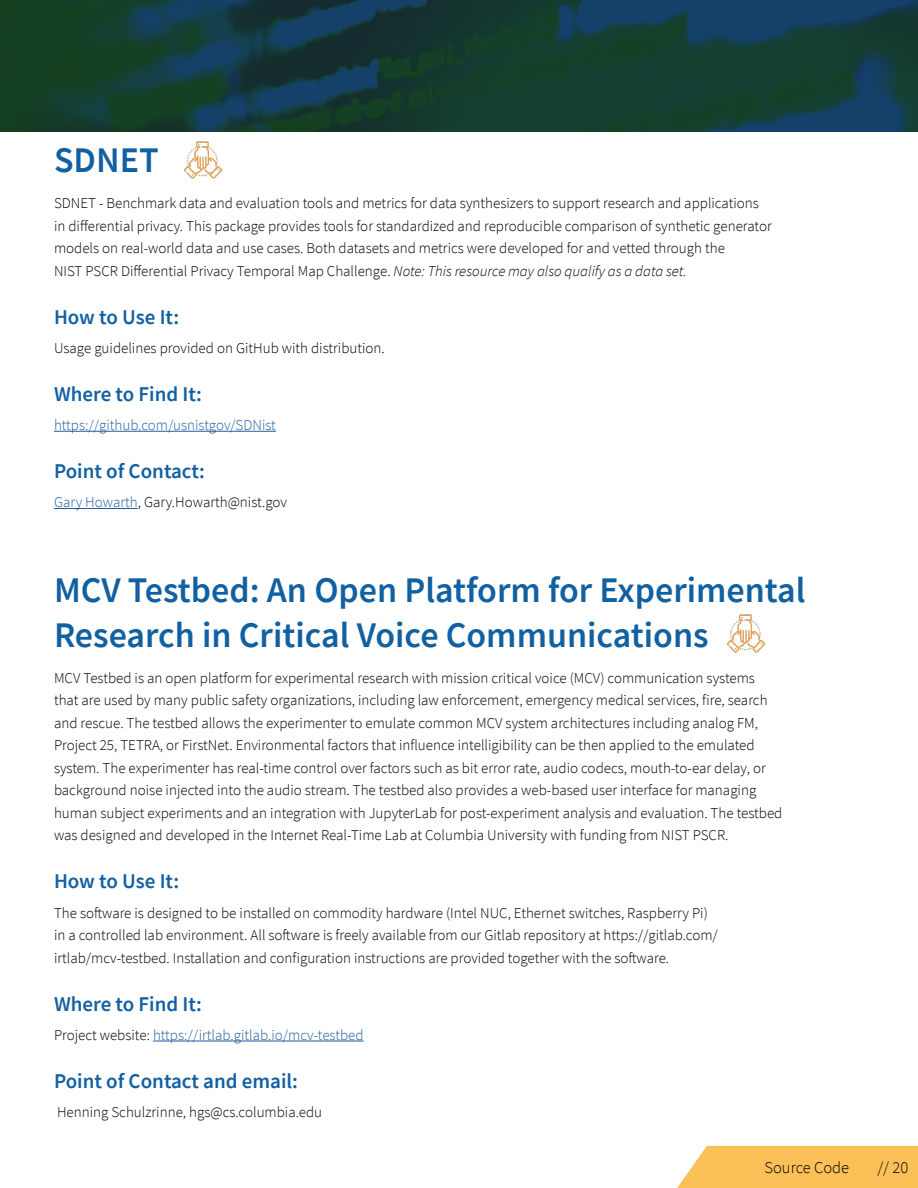
<style>
.page{position:relative;width:918px;height:1188px;background:#fff}
.page>*{position:absolute;margin:0;border:0;box-sizing:border-box;transform-origin:0 0}
.Headline_2{font:600 36px/45px "Source Sans Pro";color:#1160a2}
.Heading_3{font:600 21px "Source Sans Pro";color:#1160a3}
.t1{font:300 16.5px "Source Sans Pro";color:#000}
.Body_Copy{font:300 15px/22.5px "Source Sans Pro";color:#000}
.Body_Copy-2{font:300 15px "Source Sans Pro";color:#215e9e}
.s1{font-style:italic}
.s2{color:#215e9e}
.s3{color:#000}
</style>
<div class="page">
<div style="left:677px;top:1145px;width:241px;height:43px;background:#000;opacity:.33"></div>
<div style="left:677px;top:1146px;width:241px;height:42px;background:#fcc058"></div>
<hr style="left:54px;top:431px;width:222px;height:1px;background:#215e9e">
<hr style="left:54px;top:508px;width:84px;height:1px;background:#215e9e">
<hr style="left:153px;top:1041px;width:211px;height:1px;background:#215e9e">
<img style="left:184px;top:141px;width:38px;height:38px">
<img style="left:727px;top:615px;width:38px;height:37px">
<svg style="left:0;top:0;width:918px;height:132px;background:#143d3a"></svg>
<p class="Headline_2" style="left:54px;top:137px;width:106px">SDNET</p>
<p class="Body_Copy" style="left:54px;top:192px;width:719px">SDNET - Benchmark data and evaluation tools and metrics for data synthesizers to support research and applications in differential privacy. This package provides tools for standardized and reproducible comparison of synthetic generator models on real-world data and use cases. Both datasets and metrics were developed for and vetted through the<br>NIST PSCR Differential Privacy Temporal Map Challenge. <span class="s1">Note: This resource may also qualify as a data set.</span></p>
<p class="Heading_3" style="left:54px;top:303px;width:127px">How to Use It:</p>
<p class="Body_Copy" style="left:54px;top:337px;width:332px">Usage guidelines provided on GitHub with distribution.</p>
<p class="Heading_3" style="left:54px;top:380px;width:150px">Where to Find It:</p>
<p class="Body_Copy-2" style="left:54px;top:416px;width:223px">https://github.com/usnistgov/SDNist</p>
<p class="Heading_3" style="left:54px;top:457px;width:153px">Point of Contact:</p>
<p class="Body_Copy" style="left:54px;top:491px;width:235px"><span class="s2">Gary Howarth</span>, Gary.Howarth@nist.gov</p>
<p class="Headline_2" style="left:54px;top:567px;width:753px">MCV Testbed: An Open Platform for Experimental<br>Research in Critical Voice Communications</p>
<p class="Body_Copy" style="left:54px;top:667px;width:730px">MCV Testbed is an open platform for experimental research with mission critical voice (MCV) communication systems that are used by many public safety organizations, including law enforcement, emergency medical services, fire, search and rescue. The testbed allows the experimenter to emulate common MCV system architectures including analog FM, Project 25, TETRA, or FirstNet. Environmental factors that influence intelligibility can be then applied to the emulated system. The experimenter has real-time control over factors such as bit error rate, audio codecs, mouth-to-ear delay, or background noise injected into the audio stream. The testbed also provides a web-based user interface for managing human subject experiments and an integration with JupyterLab for post-experiment analysis and evaluation. The testbed was designed and developed in the Internet Real-Time Lab at Columbia University with funding from NIST PSCR.</p>
<p class="Heading_3" style="left:54px;top:868px;width:127px">How to Use It:</p>
<p class="Body_Copy" style="left:54px;top:901px;width:665px">The software is designed to be installed on commodity hardware (Intel NUC, Ethernet switches, Raspberry Pi) in a controlled lab environment. All software is freely available from our Gitlab repository at https://gitlab.com/ irtlab/mcv-testbed. Installation and configuration instructions are provided together with the software.</p>
<p class="Heading_3" style="left:54px;top:990px;width:150px">Where to Find It:</p>
<p class="Body_Copy-2" style="left:54px;top:1026px;width:311px"><span class="s3">Project website:</span> https://irtlab.gitlab.io/mcv-testbed</p>
<p class="Heading_3" style="left:54px;top:1067px;width:246px">Point of Contact and email:</p>
<p class="Body_Copy" style="left:57px;top:1101px;width:267px">Henning Schulzrinne, hgs@cs.columbia.edu</p>
<p class="t1" style="left:765px;top:1158px;width:86px">Source Code</p>
<p class="t1" style="left:877px;top:1157px;width:32px">// 20</p>
</div>
